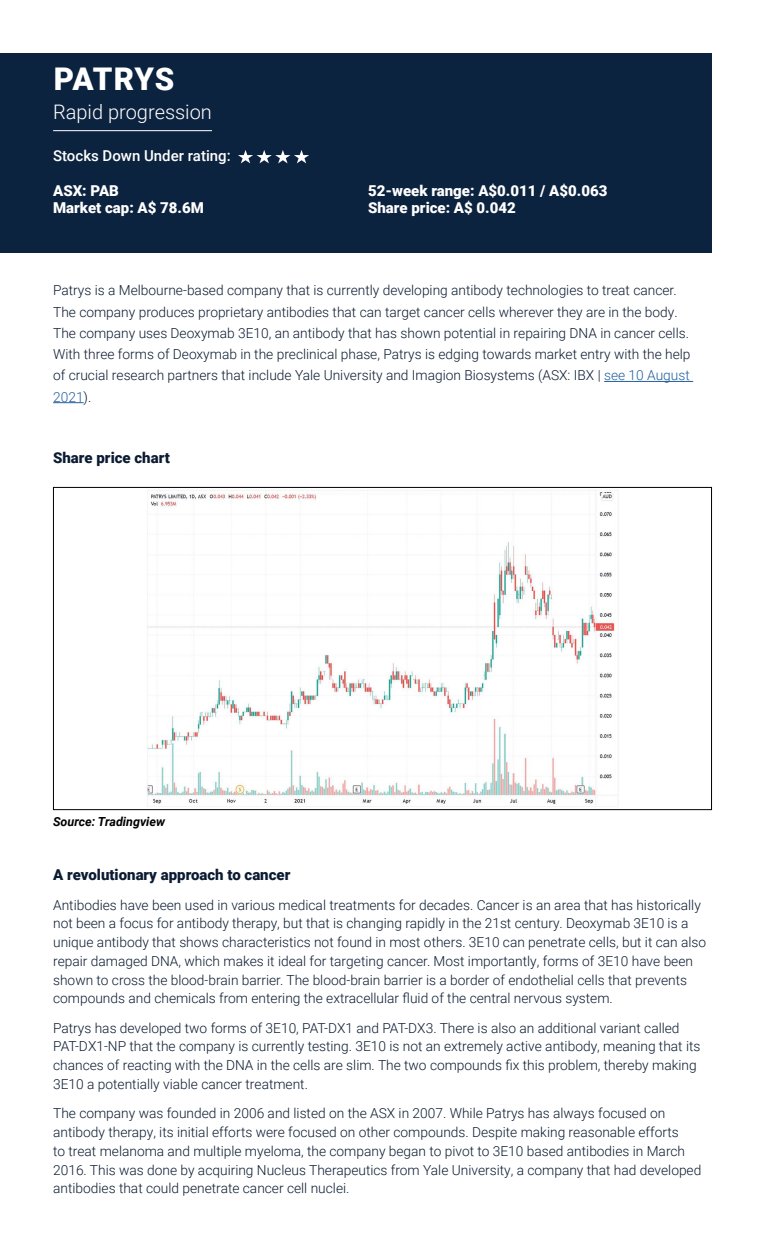
<style>
.page{position:relative;width:765px;height:1260px;background:#fff}
.page>*{position:absolute;margin:0;border:0;box-sizing:border-box;transform-origin:0 0}
.t1{font:900 31.25px "Roboto";letter-spacing:.01em;color:#fff}
.t2{font:300 20px "Roboto";color:#fff}
.t3{font:900 15px "Roboto";color:#fff}
.t4{font:900 15px "Roboto";color:#0b1b31}
.t5{font:500 15px "Roboto";color:#fff}
.t6{font:300 13.75px/18.8px "Roboto";color:#0b1b31}
.t7{font:italic 700 12.5px "Roboto";color:#000}
.s1{color:#215e9e}
</style>
<div class="page">
<div style="left:0;top:53px;width:712px;height:200px;background:#0c233f"></div>
<hr style="left:53px;top:130px;width:159px;height:1px;background:#fff">
<hr style="left:604px;top:381px;width:89px;height:1px;background:#215e9e">
<hr style="left:53px;top:402px;width:31px;height:1px;background:#215e9e">
<img style="left:147px;top:490px;width:471px;height:317px">
<svg style="left:238px;top:150px;width:71px;height:13px"></svg>
<h1 class="t1" style="left:54px;top:57px;width:122px">PATRYS</h1>
<h2 class="t2" style="left:53px;top:97px;width:160px">Rapid progression</h2>
<p class="t5" style="left:53px;top:146px;width:179px">Stocks Down Under rating:</p>
<p class="t3" style="left:53px;top:180px;width:67px">ASX: PAB</p>
<p class="t3" style="left:368px;top:180px;width:241px">52-week range: A$0.011 / A$0.063</p>
<p class="t3" style="left:53px;top:197px;width:152px">Market cap: A$ 78.6M</p>
<p class="t3" style="left:368px;top:197px;width:149px">Share price: A$ 0.042</p>
<p class="t6" style="left:53px;top:279px;width:639px;line-height:21.2px">Patrys is a Melbourne-based company that is currently developing antibody technologies to treat cancer.<br>The company produces proprietary antibodies that can target cancer cells wherever they are in the body.<br>The company uses Deoxymab 3E10, an antibody that has shown potential in repairing DNA in cancer cells.<br>With three forms of Deoxymab in the preclinical phase, Patrys is edging towards market entry with the help of crucial research partners that include Yale University and Imagion Biosystems (ASX: IBX | <span class="s1">see 10 August 2021</span>).</p>
<p class="t4" style="left:53px;top:447px;width:118px">Share price chart</p>
<p class="t7" style="left:53px;top:813px;width:113px">Source: Tradingview</p>
<p class="t4" style="left:53px;top:864px;width:239px">A revolutionary approach to cancer</p>
<p class="t6" style="left:53px;top:895px;width:655px">Antibodies have been used in various medical treatments for decades. Cancer is an area that has historically not been a focus for antibody therapy, but that is changing rapidly in the 21st century. Deoxymab 3E10 is a unique antibody that shows characteristics not found in most others. 3E10 can penetrate cells, but it can also repair damaged DNA, which makes it ideal for targeting cancer. Most importantly, forms of 3E10 have been shown to cross the blood-brain barrier. The blood-brain barrier is a border of endothelial cells that prevents compounds and chemicals from entering the extracellular fluid of the central nervous system.</p>
<p class="t6" style="left:53px;top:1018px;width:649px">Patrys has developed two forms of 3E10, PAT-DX1 and PAT-DX3. There is also an additional variant called PAT-DX1-NP that the company is currently testing. 3E10 is not an extremely active antibody, meaning that its chances of reacting with the DNA in the cells are slim. The two compounds fix this problem, thereby making 3E10 a potentially viable cancer treatment.</p>
<p class="t6" style="left:53px;top:1104px;width:650px">The company was founded in 2006 and listed on the ASX in 2007. While Patrys has always focused on antibody therapy, its initial efforts were focused on other compounds. Despite making reasonable efforts<br>to treat melanoma and multiple myeloma, the company began to pivot to 3E10 based antibodies in March 2016. This was done by acquiring Nucleus Therapeutics from Yale University, a company that had developed antibodies that could penetrate cancer cell nuclei.</p>
</div>
